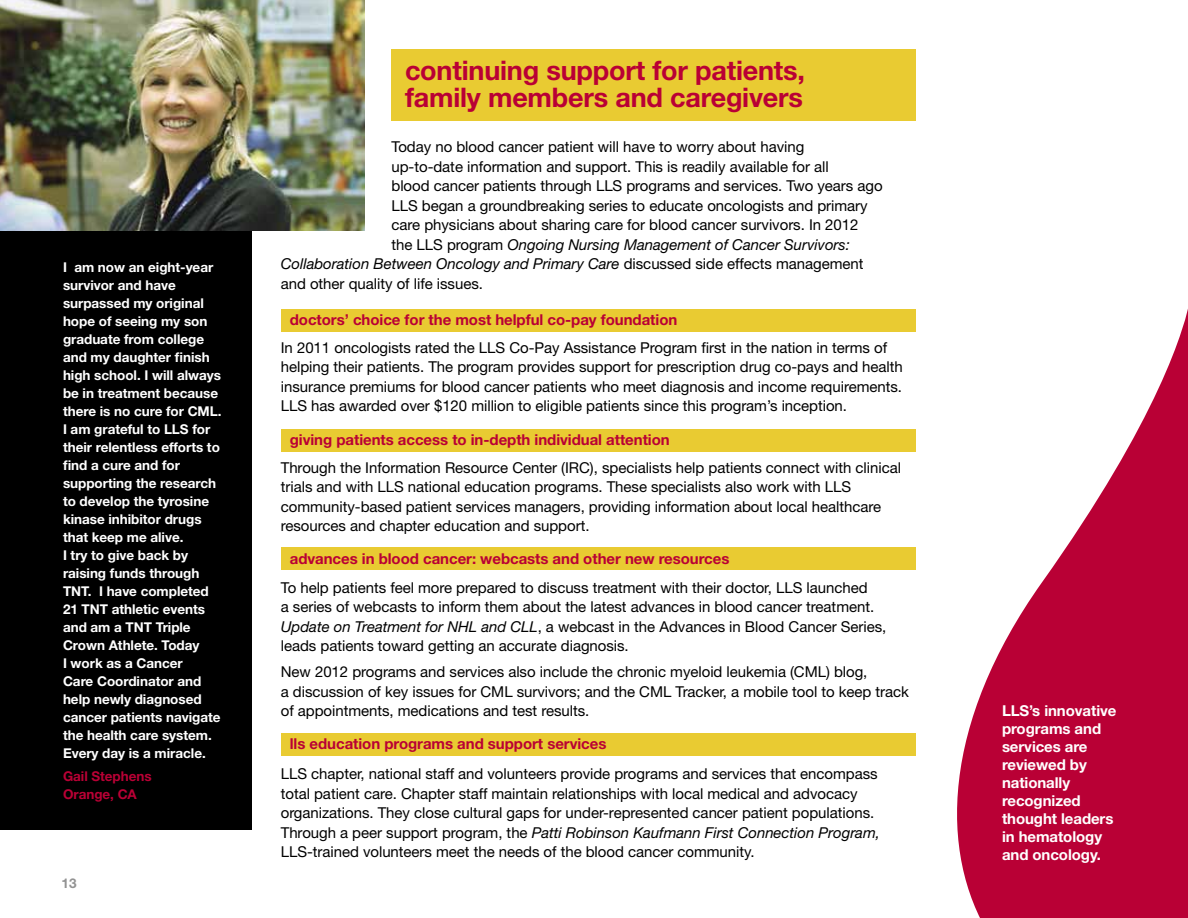
<style>
.page{position:relative;width:1188px;height:918px;background:#fff}
.page>*{position:absolute;margin:0;border:0;box-sizing:border-box;transform-origin:0 0}
.t1{font:700 27px/27px "Helvetica Neue";letter-spacing:-.005em;color:#b90035}
.t2{font:15px/19.5px "Helvetica Neue";letter-spacing:-.005em;color:#000}
.t3{font:700 15px "Helvetica Neue";letter-spacing:-.005em;color:#b90035}
.t4{font:italic 15px "Helvetica Neue";letter-spacing:-.005em;color:#000}
.t5{font:700 15px/18px "Helvetica Neue";letter-spacing:-.005em;color:#fff}
.t6{font:700 13.5px/18px "Helvetica Neue";letter-spacing:-.005em;color:#fff}
.t7{font:700 13.5px/18px "Helvetica Neue";letter-spacing:-.005em;color:#b90035}
.t8{font:700 13.5px "Helvetica Neue";color:#939393}
.s1{font-style:normal}
.s2{font-style:italic}
</style>
<div class="page">
<div style="left:0;top:224px;width:252px;height:606px;background:#000"></div>
<svg style="left:957px;top:309px;width:231px;height:609px;fill:#b90035"></svg>
<div style="left:392px;top:50px;width:524px;height:72px;background:#e9cb32"></div>
<div style="left:281px;top:309px;width:634px;height:23px;background:#e9cb32"></div>
<div style="left:281px;top:429px;width:634px;height:23px;background:#e9cb32"></div>
<div style="left:281px;top:548px;width:634px;height:22px;background:#e9cb32"></div>
<div style="left:281px;top:733px;width:634px;height:23px;background:#e9cb32"></div>
<img style="left:0;top:0;width:364px;height:230px">
<p class="t6" style="left:63px;top:258px;width:160px">I am now an eight-year survivor and have surpassed my original hope of seeing my son graduate from college and my daughter finish high school. I will always be in treatment because there is no cure for CML.<br>I am grateful to LLS for their relentless efforts to find a cure and for supporting the research to develop the tyrosine kinase inhibitor drugs that keep me alive.<br>I try to give back by raising funds through<br>TNT. I have completed<br>21 TNT athletic events and am a TNT Triple<br>Crown Athlete. Today<br>I work as a Cancer<br>Care Coordinator and help newly diagnosed cancer patients navigate the health care system.<br>Every day is a miracle.</p>
<p class="t7" style="left:63px;top:767px;width:90px">Gail Stephens<br>Orange, CA</p>
<p class="t8" style="left:62px;top:875px;width:16px">13</p>
<h1 class="t1" style="left:405px;top:57px;width:402px">continuing support for patients, family members and caregivers</h1>
<p class="t2" style="left:392px;top:137px;width:414px">Today no blood cancer patient will have to worry about having</p>
<p class="t2" style="left:392px;top:157px;width:439px">up-to-date information and support. This is readily available for all</p>
<p class="t2" style="left:392px;top:176px;width:493px">blood cancer patients through LLS programs and services. Two years ago</p>
<p class="t2" style="left:392px;top:196px;width:478px">LLS began a groundbreaking series to educate oncologists and primary</p>
<p class="t2" style="left:392px;top:215px;width:468px">care physicians about sharing care for blood cancer survivors. In 2012</p>
<p class="t4" style="left:392px;top:235px;width:460px"><span class="s1">the LLS program</span> Ongoing Nursing Management of Cancer Survivors:</p>
<p class="t4" style="left:281px;top:255px;width:584px">Collaboration Between Oncology and Primary Care <span class="s1">discussed side effects management</span></p>
<p class="t2" style="left:281px;top:274px;width:204px">and other quality of life issues.</p>
<p class="t3" style="left:290px;top:310px;width:389px">doctors’ choice for the most helpful co-pay foundation</p>
<p class="t2" style="left:281px;top:337px;width:624px">In 2011 oncologists rated the LLS Co-Pay Assistance Program first in the nation in terms of helping their patients. The program provides support for prescription drug co-pays and health insurance premiums for blood cancer patients who meet diagnosis and income requirements.<br>LLS has awarded over $120 million to eligible patients since this program’s inception.</p>
<p class="t3" style="left:290px;top:430px;width:381px">giving patients access to in-depth individual attention</p>
<p class="t2" style="left:281px;top:457px;width:622px">Through the Information Resource Center (IRC), specialists help patients connect with clinical trials and with LLS national education programs. These specialists also work with LLS community-based patient services managers, providing information about local healthcare resources and chapter education and support.</p>
<p class="t3" style="left:290px;top:549px;width:441px">advances in blood cancer: webcasts and other new resources</p>
<p class="t2" style="left:281px;top:577px;width:607px">To help patients feel more prepared to discuss treatment with their doctor, LLS launched<br>a series of webcasts to inform them about the latest advances in blood cancer treatment.<br><span class="s2">Update on Treatment for NHL and CLL</span>, a webcast in the Advances in Blood Cancer Series, leads patients toward getting an accurate diagnosis.</p>
<p class="t2" style="left:281px;top:662px;width:630px">New 2012 programs and services also include the chronic myeloid leukemia (CML) blog,<br>a discussion of key issues for CML survivors; and the CML Tracker, a mobile tool to keep track of appointments, medications and test results.</p>
<p class="t3" style="left:290px;top:735px;width:318px">lls education programs and support services</p>
<p class="t2" style="left:281px;top:764px;width:601px">LLS chapter, national staff and volunteers provide programs and services that encompass total patient care. Chapter staff maintain relationships with local medical and advocacy organizations. They close cultural gaps for under-represented cancer patient populations.<br>Through a peer support program, the <span class="s2">Patti Robinson Kaufmann First Connection Program, </span>LLS-trained volunteers meet the needs of the blood cancer community.</p>
<p class="t5" style="left:1002px;top:701px;width:116px">LLS’s innovative programs and services are reviewed by nationally recognized thought leaders in hematology and oncology.</p>
</div>
